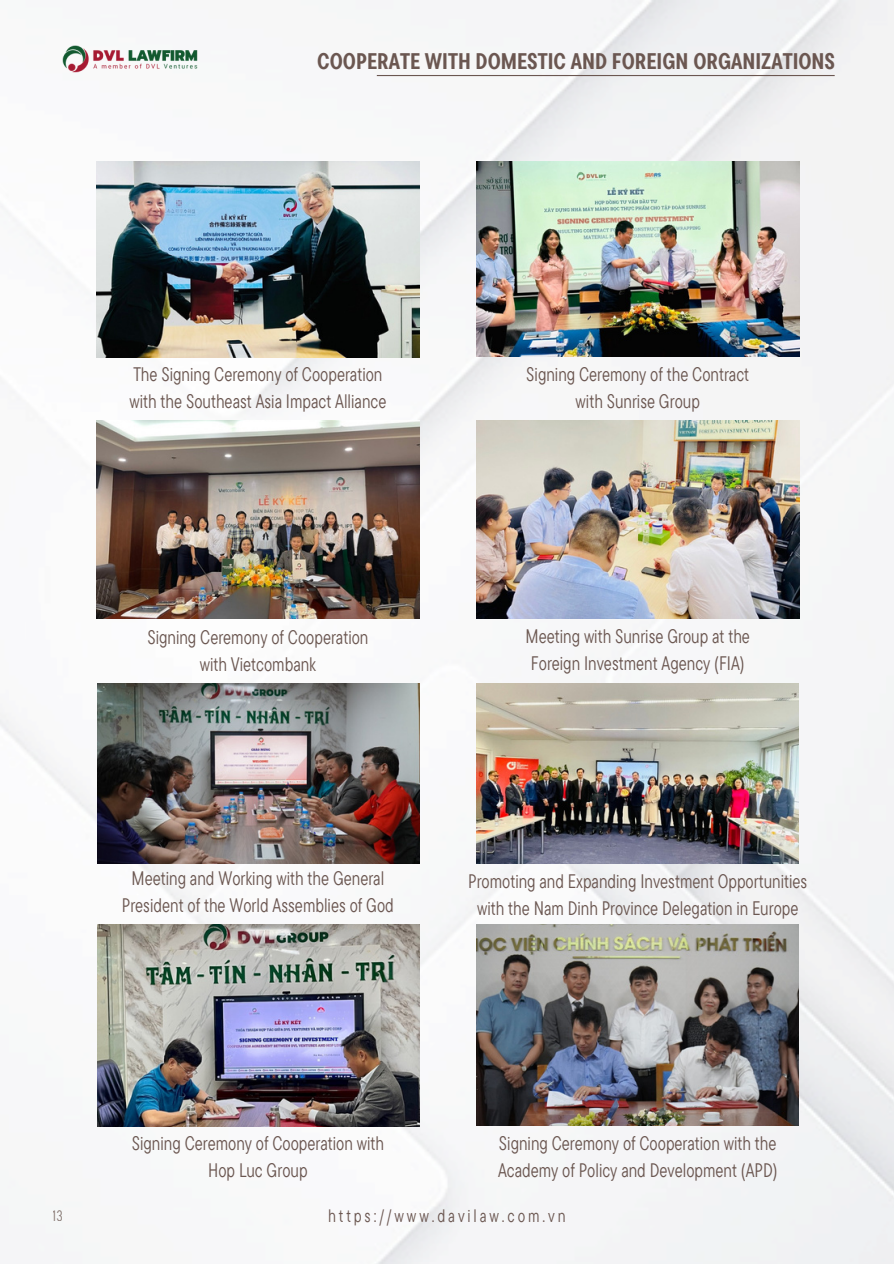
<style>
.page{position:relative;width:894px;height:1264px;background:#fff}
.page>*{position:absolute;margin:0;border:0;box-sizing:border-box;transform-origin:0 0}
.t1{font:700 22.5px "TT Commons Pro Cond";color:#6b5751}
.t2{font:19.5px/27px "TT Commons Pro Cond";color:#6b5751;text-align:center}
.t3{font:18px "TT Commons Pro Cond";letter-spacing:.16em;color:#6b5751}
.t4{font:15px "TT Commons Pro Cond";color:#6b5751}
</style>
<div class="page">
<img style="left:0;top:0;width:893px;height:1263px">
<hr style="left:377px;top:75px;width:457px;height:1px;background:#6b5751">
<img style="left:96px;top:161px;width:323px;height:196px">
<img style="left:476px;top:161px;width:323px;height:196px">
<img style="left:96px;top:421px;width:323px;height:198px">
<img style="left:476px;top:420px;width:323px;height:199px">
<img style="left:98px;top:683px;width:322px;height:180px">
<img style="left:476px;top:683px;width:321px;height:180px">
<img style="left:98px;top:924px;width:321px;height:202px">
<img style="left:476px;top:924px;width:321px;height:201px">
<img style="left:58px;top:43px;width:143px;height:32px">
<p class="t1" style="left:317px;top:46px;width:519px">COOPERATE WITH DOMESTIC AND FOREIGN ORGANIZATIONS</p>
<p class="t2" style="left:129px;top:360px;width:258px;text-align:left">The Signing Ceremony of Cooperation with the Southeast Asia Impact Alliance</p>
<p class="t2" style="left:526px;top:360px;width:224px">Signing Ceremony of the Contract with Sunrise Group</p>
<p class="t2" style="left:147px;top:623px;width:222px">Signing Ceremony of Cooperation with Vietcombank</p>
<p class="t2" style="left:525px;top:622px;width:226px;text-align:left">Meeting with Sunrise Group at the<br>Foreign Investment Agency (FIA)</p>
<p class="t2" style="left:122px;top:864px;width:273px">Meeting and Working with the General<br>President of the World Assemblies of God</p>
<p class="t2" style="left:468px;top:866px;width:340px">Promoting and Expanding Investment Opportunities with the Nam Dinh Province Delegation in Europe</p>
<p class="t2" style="left:132px;top:1128px;width:253px">Signing Ceremony of Cooperation with<br>Hop Luc Group</p>
<p class="t2" style="left:498px;top:1128px;width:281px;text-align:left">Signing Ceremony of Cooperation with the<br>Academy of Policy and Development (APD)</p>
<p class="t4" style="left:53px;top:1205px;width:11px">13</p>
<p class="t3" style="left:328px;top:1203px;width:239px">https://www.davilaw.com.vn</p>
</div>
